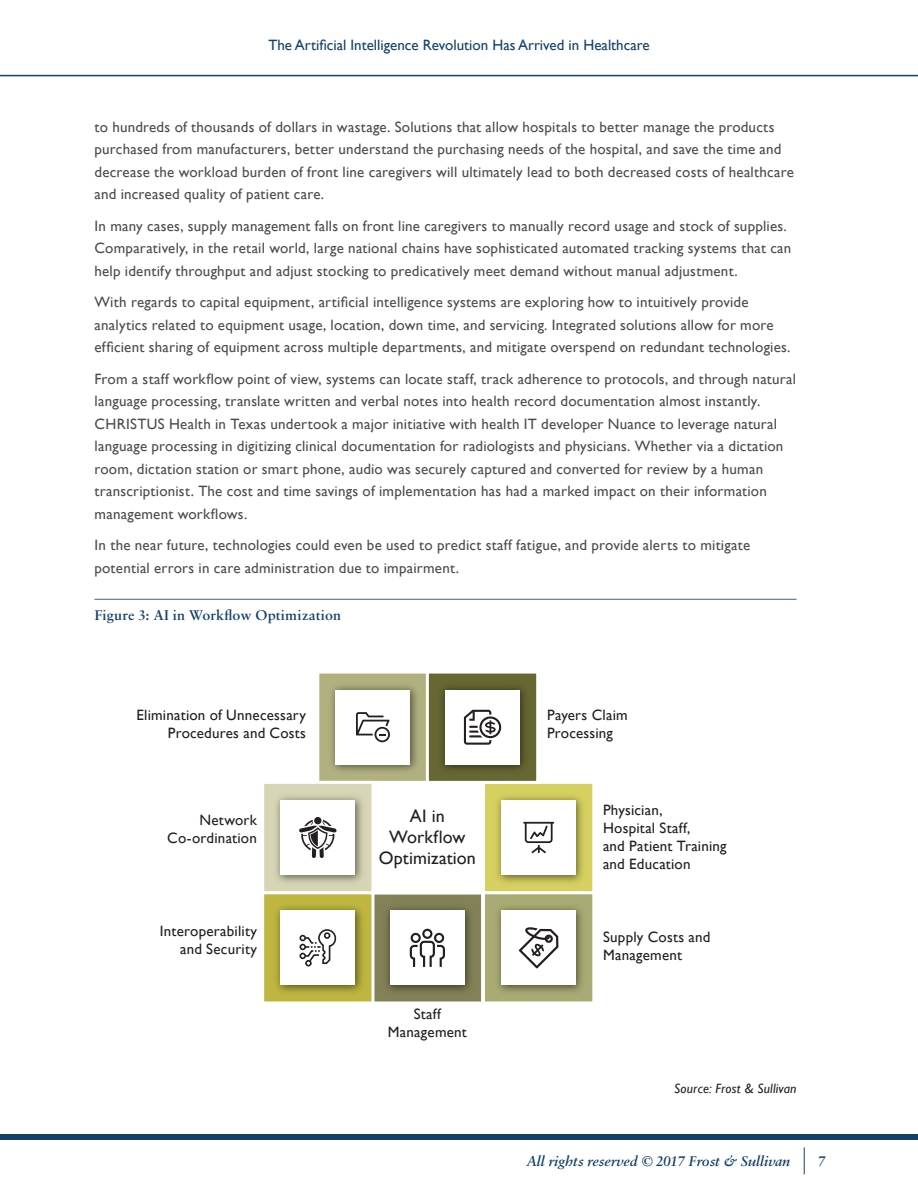
<style>
.page{position:relative;width:918px;height:1188px;background:#fff}
.page>*{position:absolute;margin:0;border:0;box-sizing:border-box;transform-origin:0 0}
.t1{font:18px/21px "Gill Sans";letter-spacing:.005em;color:#231f20;text-align:center}
.Text_body{font:15px/22.5px "Gill Sans";letter-spacing:.015em;color:#4b4c4d}
.t2{font:15px/18px "Gill Sans";letter-spacing:.015em;color:#231f20;text-align:right}
.t3{font:15px "Gill Sans";color:#13416b}
.t4{font:italic 600 15px "Sabon MT Pro";color:#13416b}
.Figure{font:600 15px "Sabon MT Pro";letter-spacing:.01em;color:#13416b}
.SRC{font:italic 13.5px "Gill Sans";letter-spacing:.01em;color:#231f20}
</style>
<div class="page">
<div style="left:0;top:1134px;width:918px;height:5px;background:#13416b"></div>
<hr style="left:0;top:75px;width:918px;height:1px;background:#13416b">
<svg style="left:804px;top:1147px;width:1px;height:27px"></svg>
<hr style="left:94px;top:599px;width:702px;height:1px;background:#507497">
<div style="left:484px;top:893px;width:110px;height:110px;background:#a9ab74"></div>
<div style="left:482px;top:891px;width:113px;height:113px;border:3px solid #fff"></div>
<div style="left:484px;top:782px;width:110px;height:111px;background:#d6d060"></div>
<div style="left:482px;top:781px;width:113px;height:113px;border:3px solid #fff"></div>
<svg style="left:372px;top:893px;width:111px;height:110px;background:#7a7952"></svg>
<div style="left:371px;top:891px;width:113px;height:113px;border:3px solid #fff"></div>
<div style="left:263px;top:893px;width:110px;height:110px;background:#beb640"></div>
<div style="left:261px;top:891px;width:113px;height:113px;border:3px solid #fff"></div>
<img style="left:276px;top:906px;width:86px;height:86px">
<div style="left:280px;top:910px;width:75px;height:75px;background:#fff"></div>
<div style="left:390px;top:910px;width:75px;height:75px;background:#fff"></div>
<img style="left:498px;top:907px;width:84px;height:85px">
<div style="left:501px;top:910px;width:75px;height:75px;background:#fff"></div>
<img style="left:497px;top:796px;width:86px;height:86px">
<div style="left:501px;top:800px;width:75px;height:75px;background:#fff"></div>
<div style="left:318px;top:672px;width:110px;height:110px;background:#b1b180"></div>
<div style="left:316px;top:671px;width:114px;height:113px;border:3px solid #fff"></div>
<img style="left:332px;top:686px;width:85px;height:85px">
<div style="left:336px;top:690px;width:74px;height:75px;background:#fff"></div>
<svg style="left:427px;top:672px;width:111px;height:110px;background:#616130"></svg>
<div style="left:426px;top:671px;width:113px;height:113px;border:3px solid #fff"></div>
<div style="left:445px;top:690px;width:75px;height:75px;background:#fff"></div>
<div style="left:263px;top:782px;width:110px;height:111px;background:#d6d5b6"></div>
<div style="left:261px;top:781px;width:113px;height:113px;border:3px solid #fff"></div>
<div style="left:299px;top:935px;width:7px;height:6px;border:2px solid #231f20;border-radius:50%"></div>
<div style="left:299px;top:953px;width:7px;height:6px;border:2px solid #231f20;border-radius:50%"></div>
<div style="left:299px;top:944px;width:7px;height:6px;border:2px solid #231f20;border-radius:50%"></div>
<div style="left:305px;top:960px;width:7px;height:6px;border:2px solid #231f20;border-radius:50%"></div>
<svg style="left:304px;top:929px;width:33px;height:36px"></svg>
<svg style="left:464px;top:710px;width:37px;height:35px"></svg>
<svg style="left:519px;top:927px;width:39px;height:41px"></svg>
<svg style="left:523px;top:822px;width:31px;height:31px"></svg>
<svg style="left:356px;top:712px;width:34px;height:30px"></svg>
<svg style="left:410px;top:929px;width:35px;height:38px"></svg>
<img style="left:276px;top:796px;width:86px;height:86px">
<div style="left:280px;top:800px;width:75px;height:75px;background:#fff"></div>
<svg style="left:299px;top:817px;width:38px;height:41px"></svg>
<p class="t3" style="left:268px;top:36px;width:383px">The Artificial Intelligence Revolution Has Arrived in Healthcare</p>
<p class="Text_body" style="left:94px;top:115px;width:701px">to hundreds of thousands of dollars in wastage. Solutions that allow hospitals to better manage the products purchased from manufacturers, better understand the purchasing needs of the hospital, and save the time and decrease the workload burden of front line caregivers will ultimately lead to both decreased costs of healthcare and increased quality of patient care.</p>
<p class="Text_body" style="left:94px;top:214px;width:698px">In many cases, supply management falls on front line caregivers to manually record usage and stock of supplies.<br>Comparatively, in the retail world, large national chains have sophisticated automated tracking systems that can help identify throughput and adjust stocking to predicatively meet demand without manual adjustment.</p>
<p class="Text_body" style="left:94px;top:291px;width:698px">With regards to capital equipment, artificial intelligence systems are exploring how to intuitively provide analytics related to equipment usage, location, down time, and servicing. Integrated solutions allow for more efficient sharing of equipment across multiple departments, and mitigate overspend on redundant technologies.</p>
<p class="Text_body" style="left:94px;top:367px;width:703px">From a staff workflow point of view, systems can locate staff, track adherence to protocols, and through natural language processing, translate written and verbal notes into health record documentation almost instantly.<br>CHRISTUS Health in Texas undertook a major initiative with health IT developer Nuance to leverage natural language processing in digitizing clinical documentation for radiologists and physicians. Whether via a dictation room, dictation station or smart phone, audio was securely captured and converted for review by a human transcriptionist. The cost and time savings of implementation has had a marked impact on their information management workflows.</p>
<p class="Text_body" style="left:94px;top:534px;width:657px">In the near future, technologies could even be used to predict staff fatigue, and provide alerts to mitigate potential errors in care administration due to impairment.</p>
<p class="Figure" style="left:94px;top:606px;width:248px">Figure 3: AI in Workflow Optimization</p>
<p class="t2" style="left:136px;top:707px;width:171px">Elimination of Unnecessary<br>Procedures and Costs</p>
<p class="t2" style="left:167px;top:811px;width:91px">Network<br>Co-ordination</p>
<p class="t2" style="left:160px;top:922px;width:99px">Interoperability and Security</p>
<p class="t1" style="left:379px;top:806px;width:99px">AI in<br>Workflow<br>Optimization</p>
<p class="t2" style="left:388px;top:1006px;width:81px;text-align:center">Staff<br>Management</p>
<p class="t2" style="left:547px;top:707px;width:82px;text-align:left">Payers Claim<br>Processing</p>
<p class="t2" style="left:603px;top:801px;width:125px;text-align:left">Physician,<br>Hospital Staff,<br>and Patient Training and Education</p>
<p class="t2" style="left:603px;top:928px;width:109px;text-align:left">Supply Costs and<br>Management</p>
<p class="SRC" style="left:674px;top:1080px;width:124px">Source: Frost &amp; Sullivan</p>
<p class="t4" style="left:526px;top:1153px;width:265px">All rights reserved © 2017 Frost &amp; Sullivan</p>
<p class="t4" style="left:818px;top:1153px;width:9px">7</p>
</div>
